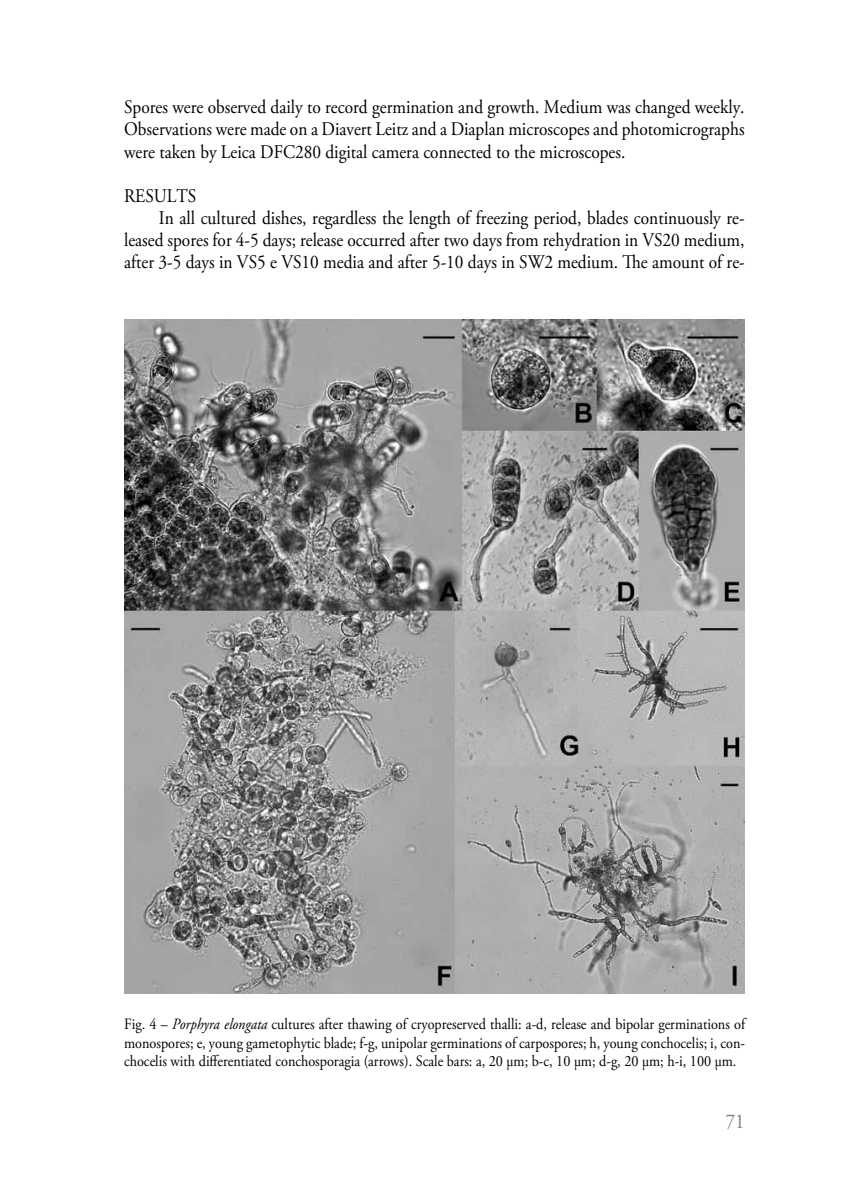
<style>
.page{position:relative;width:844px;height:1191px;background:#fff}
.page>*{position:absolute;margin:0;border:0;box-sizing:border-box;transform-origin:0 0}
.t1{font:21px "Adobe Garamond Pro";color:#7b7c7e;scale:.9 1}
.t2{font:19.25px/22.2px "Adobe Garamond Pro";color:#000;text-align:justify;scale:.9 1}
.t3{font:15.75px/18.4px "Adobe Garamond Pro";color:#000;text-align:justify;scale:.9 1}
.s1{font-style:italic}
</style>
<div class="page">
<img style="left:124px;top:320px;width:620px;height:673px">
<p class="t2" style="left:124px;top:97px;width:690px">Spores were observed daily to record germination and growth. Medium was changed weekly.<br>Observations were made on a Diavert Leitz and a Diaplan microscopes and photomicrographs were taken by Leica DFC280 digital camera connected to the microscopes.</p>
<p class="t2" style="left:124px;top:185px;width:82px">RESULTS</p>
<p class="t2" style="left:159px;top:207px;width:652px">In all cultured dishes, regardless the length of freezing period, blades continuously re-</p>
<p class="t2" style="left:124px;top:230px;width:690px">leased spores for 4-5 days; release occurred after two days from rehydration in VS20 medium,</p>
<p class="t2" style="left:124px;top:252px;width:691px">after 3-5 days in VS5 e VS10 media and after 5-10 days in SW2 medium. The amount of re-</p>
<p class="t3" style="left:124px;top:1015px;width:691px">Fig. 4 – <span class="s1">Porphyra elongata</span> cultures after thawing of cryopreserved thalli: a-d, release and bipolar germinations of monospores; e, young gametophytic blade; f-g, unipolar germinations of carpospores; h, young conchocelis; i, con&shy;chocelis with differentiated conchosporagia (arrows). Scale bars: a, 20 µm; b-c, 10 µm; d-g, 20 µm; h-i, 100 µm.</p>
<p class="t1" style="left:725px;top:1109px;width:22px">71</p>
</div>
